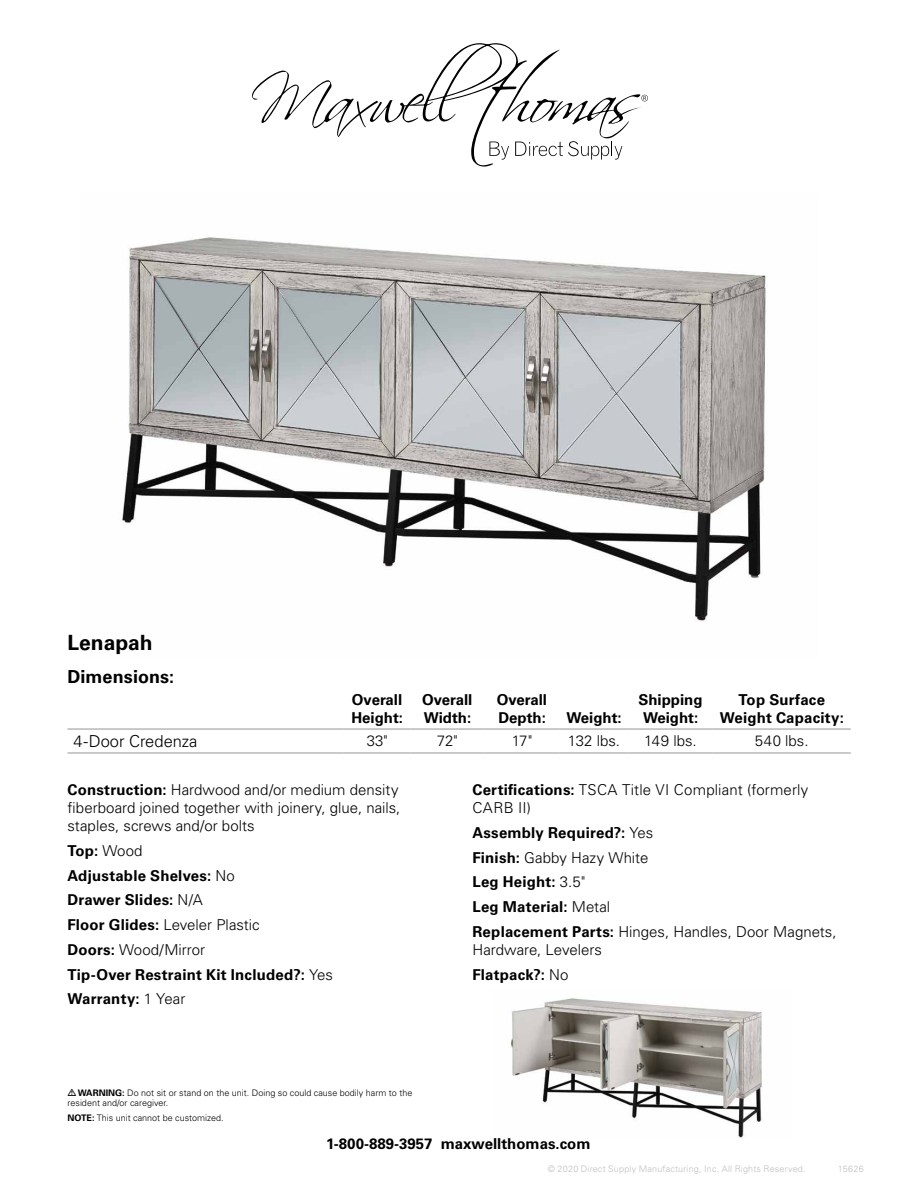
<style>
.page{position:relative;width:918px;height:1188px;background:#fff}
.page>*{position:absolute;margin:0;border:0;box-sizing:border-box;transform-origin:0 0}
.t1{font:700 21px "Univers LT Std";color:#000}
.t2{font:700 18px "Univers LT Std";letter-spacing:.005em;color:#000}
.t3{font:300 16.5px "Univers LT Std";color:#000}
.t4{font:700 15px/24.8px "Univers LT Std";letter-spacing:.01em;color:#000}
.t5{font:300 15px/18px "Univers LT Std";color:#000}
.t6{font:300 9px/10.8px "Univers LT Std";color:#000}
.t7{font:300 9px "Univers LT Std";letter-spacing:.02em;color:#bcbec0}
.s1{font-weight:700}
.s2{font-weight:300}
</style>
<div class="page">
<img style="left:511px;top:998px;width:251px;height:140px">
<img style="left:122px;top:237px;width:645px;height:385px">
<svg style="left:252px;top:43px;width:396px;height:124px"></svg>
<hr style="left:68px;top:729px;width:276px;height:1px;background:#939598">
<hr style="left:344px;top:729px;width:66px;height:1px;background:#939598">
<hr style="left:410px;top:729px;width:74px;height:1px;background:#939598">
<hr style="left:484px;top:729px;width:76px;height:1px;background:#939598">
<hr style="left:560px;top:729px;width:68px;height:1px;background:#939598">
<hr style="left:628px;top:729px;width:85px;height:1px;background:#939598">
<hr style="left:713px;top:729px;width:138px;height:1px;background:#939598">
<hr style="left:68px;top:753px;width:276px;height:1px;background:#939598">
<hr style="left:344px;top:753px;width:66px;height:1px;background:#939598">
<hr style="left:410px;top:753px;width:74px;height:1px;background:#939598">
<hr style="left:484px;top:753px;width:76px;height:1px;background:#939598">
<hr style="left:560px;top:753px;width:68px;height:1px;background:#939598">
<hr style="left:628px;top:753px;width:85px;height:1px;background:#939598">
<hr style="left:713px;top:753px;width:138px;height:1px;background:#939598">
<h1 class="t1" style="left:68px;top:630px;width:87px">Lenapah</h1>
<p class="t2" style="left:68px;top:666px;width:108px">Dimensions:</p>
<p class="t4" style="left:351px;top:691px;width:53px;line-height:18px">Overall<br>Height:</p>
<p class="t4" style="left:422px;top:691px;width:52px;line-height:18px">Overall<br>Width:</p>
<p class="t4" style="left:497px;top:691px;width:52px;line-height:18px">Overall<br>Depth:</p>
<p class="t4" style="left:567px;top:706px;width:57px">Weight:</p>
<p class="t4" style="left:638px;top:691px;width:66px;line-height:18px;text-align:center">Shipping<br>Weight:</p>
<p class="t4" style="left:720px;top:691px;width:126px;line-height:18px;text-align:center">Top Surface<br>Weight Capacity:</p>
<p class="t3" style="left:74px;top:731px;width:125px">4-Door Credenza</p>
<p class="t5" style="left:367px;top:732px;width:22px">33"</p>
<p class="t5" style="left:437px;top:732px;width:22px">72"</p>
<p class="t5" style="left:512px;top:732px;width:22px">17"</p>
<p class="t5" style="left:568px;top:732px;width:54px">132 lbs.</p>
<p class="t5" style="left:644px;top:732px;width:54px">149 lbs.</p>
<p class="t5" style="left:755px;top:732px;width:55px">540 lbs.</p>
<p class="t5" style="left:67px;top:781px;width:335px"><span class="s1">Construction:</span> Hardwood and/or medium density fiberboard joined together with joinery, glue, nails, staples, screws and/or bolts</p>
<p class="t4" style="left:67px;top:838px;width:267px">Top: <span class="s2">Wood<br></span>Adjustable Shelves: <span class="s2">No<br></span>Drawer Slides: <span class="s2">N/A<br></span>Floor Glides: <span class="s2">Leveler Plastic<br></span>Doors: <span class="s2">Wood/Mirror<br></span>Tip-Over Restraint Kit Included?: <span class="s2">Yes<br></span>Warranty: <span class="s2">1 Year</span></p>
<p class="t5" style="left:472px;top:781px;width:337px"><span class="s1">Certifications:</span> TSCA Title VI Compliant (formerly<br>CARB II)</p>
<p class="t4" style="left:472px;top:820px;width:366px">Assembly Required?: <span class="s2">Yes<br></span>Finish: <span class="s2">Gabby Hazy White<br></span>Leg Height: <span class="s2">3.5"<br></span>Leg Material: <span class="s2">Metal<br></span>Replacement Parts: <span class="s2">Hinges, Handles, Door Magnets,</span></p>
<p class="t5" style="left:472px;top:937px;width:131px;line-height:24.8px">Hardware, Levelers<br><span class="s1">Flatpack?:</span> No</p>
<p class="t6" style="left:67px;top:1087px;width:346px">• <span class="s1">WARNING:</span> Do not sit or stand on the unit. Doing so could cause bodily harm to the resident and/or caregiver.</p>
<p class="t6" style="left:67px;top:1112px;width:158px"><span class="s1">NOTE:</span> This unit cannot be customized.</p>
<p class="t4" style="left:326px;top:1131px;width:266px">1-800-889-3957 maxwellthomas.com</p>
<p class="t7" style="left:548px;top:1163px;width:259px">© 2020 Direct Supply Manufacturing, Inc. All Rights Reserved.</p>
<p class="t7" style="left:838px;top:1163px;width:28px">15626</p>
</div>
